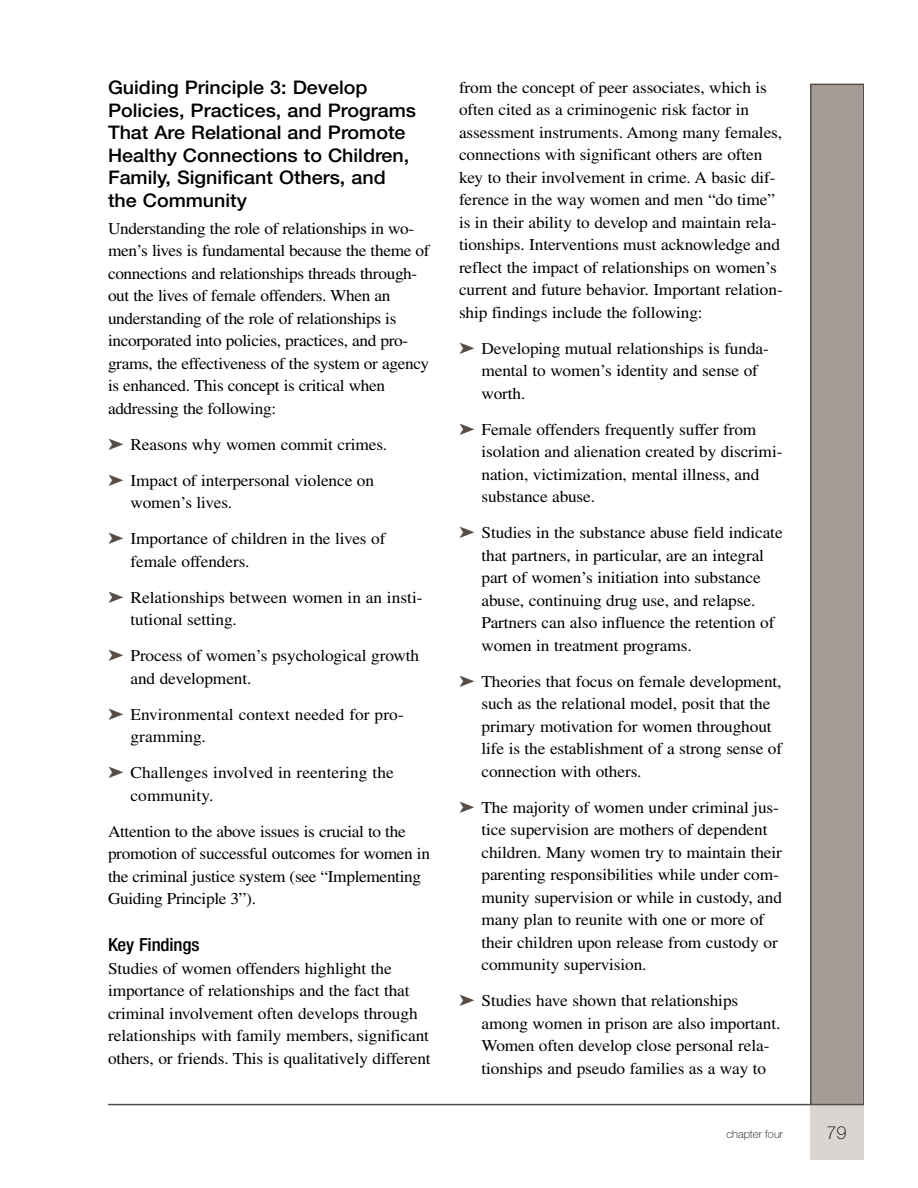
<style>
.page{position:relative;width:918px;height:1188px;background:#fff}
.page>*{position:absolute;margin:0;border:0;box-sizing:border-box;transform-origin:0 0}
.t1{font:500 18.75px/22.5px "Helvetica Neue";color:#000;scale:1.05 1}
.t2{font:500 condensed 18px "Helvetica Neue";letter-spacing:-.01em;color:#000;scale:1.05 1}
.t3{font:100 18px "Helvetica Neue";color:#000}
.t4{font:16.5px/22.5px "Times";letter-spacing:-.01em;color:#000;scale:1.05 1}
.t5{font:100 11.25px "Helvetica Neue";color:#000}
.s1{color:#574d47}
</style>
<div class="page">
<div style="left:812px;top:85px;width:50px;height:1021px;background:#a59c98"></div>
<div style="left:810px;top:84px;width:54px;height:1024px;border:2px solid #574d47"></div>
<div style="left:810px;top:1105px;width:54px;height:55px;background:#d9d5d3"></div>
<hr style="left:108px;top:1104px;width:756px;height:1px;background:#574d47">
<p class="t1" style="left:108px;top:78px;width:295px">Guiding Principle 3: Develop<br>Policies, Practices, and Programs<br>That Are Relational and Promote<br>Healthy Connections to Children,<br>Family, Significant Others, and the Community</p>
<p class="t4" style="left:108px;top:218px;width:308px">Understanding the role of relationships in wo&shy;men’s lives is fundamental because the theme of connections and relationships threads through&shy;out the lives of female offenders. When an understanding of the role of relationships is incorporated into policies, practices, and pro&shy;grams, the effectiveness of the system or agency is enhanced. This concept is critical when addressing the following:</p>
<p class="t4" style="left:108px;top:428px;width:268px;line-height:36px"><span class="s1">➤</span> Reasons why women commit crimes. <span class="s1">➤</span> Impact of interpersonal violence on</p>
<p class="t4" style="left:108px;top:486px;width:266px;line-height:36px;text-indent:22px">women’s lives.<br><span class="s1">➤</span> Importance of children in the lives of</p>
<p class="t4" style="left:108px;top:545px;width:301px;line-height:36px;text-indent:22px">female offenders.<br><span class="s1">➤</span> Relationships between women in an insti-</p>
<p class="t4" style="left:108px;top:603px;width:298px;line-height:36px;text-indent:22px">tutional setting.<br><span class="s1">➤</span> Process of women’s psychological growth</p>
<p class="t4" style="left:108px;top:662px;width:283px;line-height:36px;text-indent:22px">and development.<br><span class="s1">➤</span> Environmental context needed for pro-</p>
<p class="t4" style="left:108px;top:720px;width:274px;line-height:36px;text-indent:22px">gramming.<br><span class="s1">➤</span> Challenges involved in reentering the</p>
<p class="t4" style="left:108px;top:779px;width:285px;line-height:36px;text-indent:22px">community.<br>Attention to the above issues is crucial to the</p>
<p class="t4" style="left:108px;top:844px;width:308px">promotion of successful outcomes for women in the criminal justice system (see “Implementing<br>Guiding Principle 3”).</p>
<p class="t2" style="left:108px;top:938px;width:89px">Key Findings</p>
<p class="t4" style="left:108px;top:958px;width:309px">Studies of women offenders highlight the importance of relationships and the fact that criminal involvement often develops through relationships with family members, significant others, or friends. This is qualitatively different</p>
<p class="t4" style="left:459px;top:77px;width:310px">from the concept of peer associates, which is often cited as a criminogenic risk factor in assessment instruments. Among many females, connections with significant others are often key to their involvement in crime. A basic dif&shy;ference in the way women and men “do time” is in their ability to develop and maintain rela&shy;tionships. Interventions must acknowledge and reflect the impact of relationships on women’s current and future behavior. Important relation&shy;ship findings include the following:</p>
<p class="t4" style="left:482px;top:338px;width:275px;text-indent:-22px"><span class="s1">➤</span> Developing mutual relationships is funda&shy;mental to women’s identity and sense of worth.</p>
<p class="t4" style="left:482px;top:419px;width:288px;text-indent:-22px"><span class="s1">➤</span> Female offenders frequently suffer from isolation and alienation created by discrimi&shy;nation, victimization, mental illness, and substance abuse.</p>
<p class="t4" style="left:482px;top:523px;width:288px;text-indent:-22px"><span class="s1">➤</span> Studies in the substance abuse field indicate that partners, in particular, are an integral part of women’s initiation into substance abuse, continuing drug use, and relapse.<br>Partners can also influence the retention of women in treatment programs.</p>
<p class="t4" style="left:482px;top:671px;width:288px;text-indent:-22px"><span class="s1">➤</span> Theories that focus on female development, such as the relational model, posit that the primary motivation for women throughout life is the establishment of a strong sense of connection with others.</p>
<p class="t4" style="left:482px;top:797px;width:288px;text-indent:-22px"><span class="s1">➤</span> The majority of women under criminal jus&shy;tice supervision are mothers of dependent children. Many women try to maintain their parenting responsibilities while under com&shy;munity supervision or while in custody, and many plan to reunite with one or more of their children upon release from custody or community supervision.</p>
<p class="t4" style="left:482px;top:991px;width:286px;text-indent:-22px"><span class="s1">➤</span> Studies have shown that relationships among women in prison are also important.<br>Women often develop close personal rela&shy;tionships and pseudo families as a way to</p>
<p class="t5" style="left:726px;top:1129px;width:58px">chapter four</p>
<p class="t3" style="left:827px;top:1126px;width:22px">79</p>
</div>
